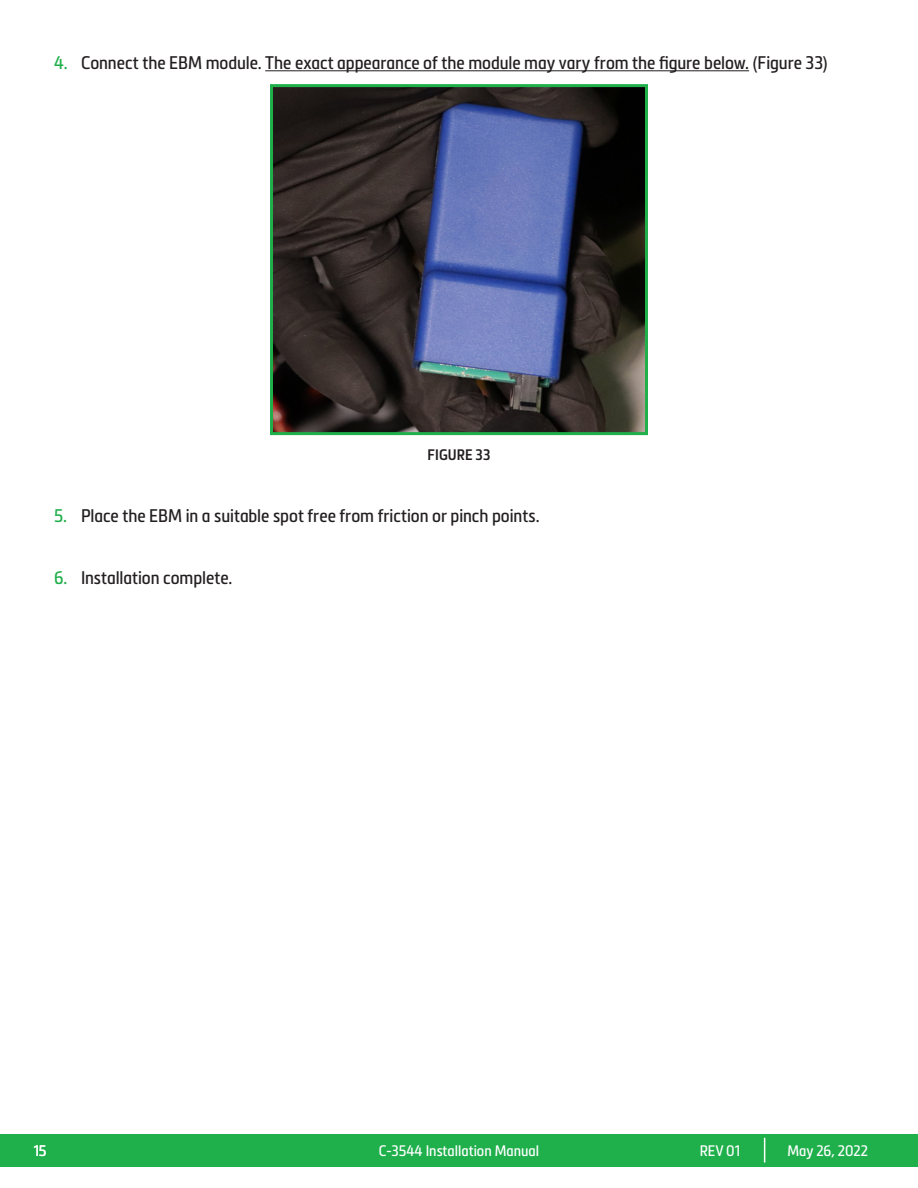
<style>
.page{position:relative;width:918px;height:1188px;background:#fff}
.page>*{position:absolute;margin:0;border:0;box-sizing:border-box;transform-origin:0 0}
.Copy{font:condensed 18px "Metronic Pro";letter-spacing:-.005em;color:#231f20}
.t1{font:condensed 15px "Metronic Pro";color:#fff}
.Image_-_Subtitle{font:600 condensed 15px "Metronic Pro";letter-spacing:.01em;color:#231f20}
.s1{color:#1faf4b}
</style>
<div class="page">
<div style="left:0;top:1134px;width:918px;height:32px;background:#1faf4b"></div>
<svg style="left:764px;top:1138px;width:1px;height:24px"></svg>
<hr style="left:265px;top:70px;width:484px;height:1px;background:#231f20">
<img style="left:274px;top:88px;width:370px;height:343px">
<div style="left:270px;top:84px;width:378px;height:351px;border:3px solid #1faf4b"></div>
<p class="Copy" style="left:54px;top:50px;width:775px"><span class="s1">4.</span> Connect the EBM module. The exact appearance of the module may vary from the figure below. (Figure 33)</p>
<p class="Image_-_Subtitle" style="left:428px;top:445px;width:64px">FIGURE 33</p>
<p class="Copy" style="left:54px;top:503px;width:487px"><span class="s1">5.</span> Place the EBM in a suitable spot free from friction or pinch points.</p>
<p class="Copy" style="left:54px;top:565px;width:180px"><span class="s1">6.</span> Installation complete.</p>
<p class="t1" style="left:34px;top:1140px;width:14px">15</p>
<p class="t1" style="left:379px;top:1140px;width:162px">C-3544 Installation Manual</p>
<p class="t1" style="left:700px;top:1140px;width:42px">REV 01</p>
<p class="t1" style="left:788px;top:1140px;width:82px">May 26, 2022</p>
</div>
